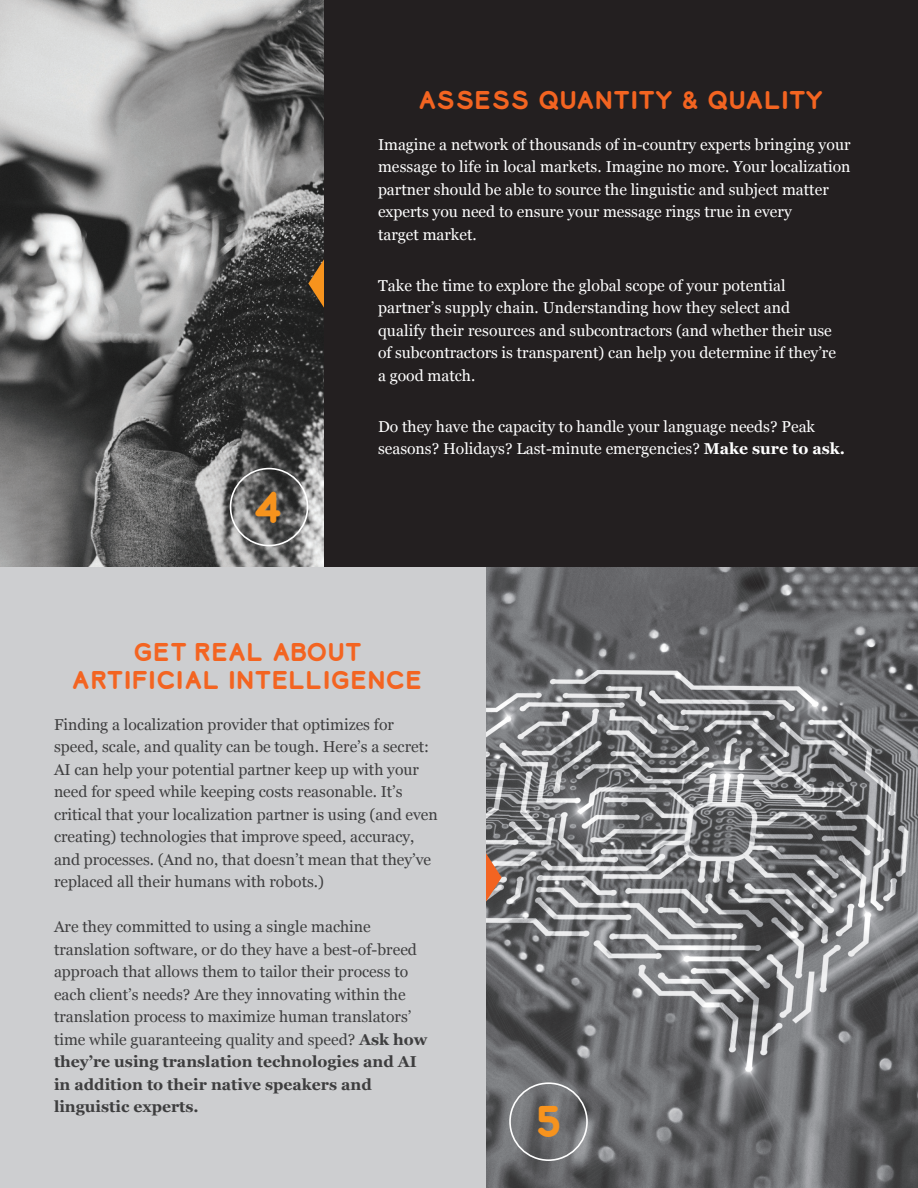
<style>
.page{position:relative;width:918px;height:1188px;background:#fff}
.page>*{position:absolute;margin:0;border:0;box-sizing:border-box;transform-origin:0 0}
.t1{font:700 42.15px "Lionbridge Sans";color:#f7931d}
.t2{font:700 24px/28.5px "Lionbridge Sans";color:#f36421;text-align:center}
.t3{font:700 24px "Lionbridge Sans";letter-spacing:-.025em;color:#f36421}
.t4{font:15.75px/22.5px "Georgia";color:#3e3e3f}
.t5{font:15.75px/22.5px "Georgia";color:#fff}
.s1{font-weight:700}
</style>
<div class="page">
<img style="left:0;top:0;width:324px;height:567px">
<div style="left:324px;top:0;width:594px;height:567px;background:#231f20"></div>
<div style="left:0;top:567px;width:486px;height:621px;background:#cdced0"></div>
<svg style="left:308px;top:259px;width:16px;height:49px"></svg>
<div style="left:230px;top:468px;width:78px;height:78px;border:2px solid #fff;border-radius:50%"></div>
<img style="left:486px;top:567px;width:432px;height:621px">
<svg style="left:486px;top:853px;width:16px;height:49px"></svg>
<div style="left:509px;top:1082px;width:79px;height:79px;border:2px solid #fff;border-radius:50%"></div>
<h1 class="t1" style="left:254px;top:477px;width:30px">4</h1>
<h2 class="t3" style="left:418px;top:83px;width:408px">ASSESS QUANTITY &amp; QUALITY</h2>
<p class="t5" style="left:378px;top:133px;width:474px">Imagine a network of thousands of in-country experts bringing your message to life in local markets. Imagine no more. Your localization partner should be able to source the linguistic and subject matter experts you need to ensure your message rings true in every<br>target market.</p>
<p class="t5" style="left:378px;top:274px;width:460px">Take the time to explore the global scope of your potential partner’s supply chain. Understanding how they select and qualify their resources and subcontractors (and whether their use of subcontractors is transparent) can help you determine if they’re a good match.</p>
<p class="t5" style="left:378px;top:415px;width:468px">Do they have the capacity to handle your language needs? Peak seasons? Holidays? Last-minute emergencies? <span class="s1">Make sure to ask.</span></p>
<h2 class="t2" style="left:71px;top:637px;width:352px">GET REAL ABOUT<br>ARTIFICIAL INTELLIGENCE</h2>
<p class="t4" style="left:54px;top:713px;width:385px">Finding a localization provider that optimizes for speed, scale, and quality can be tough. Here’s a secret:<br>AI can help your potential partner keep up with your need for speed while keeping costs reasonable. It’s critical that your localization partner is using (and even creating) technologies that improve speed, accuracy, and processes. (And no, that doesn’t mean that they’ve replaced all their humans with robots.)</p>
<p class="t4" style="left:54px;top:916px;width:375px">Are they committed to using a single machine translation software, or do they have a best-of-breed approach that allows them to tailor their process to each client’s needs? Are they innovating within the translation process to maximize human translators’ time while guaranteeing quality and speed? <span class="s1">Ask how they’re using translation technologies and AI in addition to their native speakers and linguistic experts.</span></p>
<h1 class="t1" style="left:535px;top:1092px;width:29px">5</h1>
</div>
